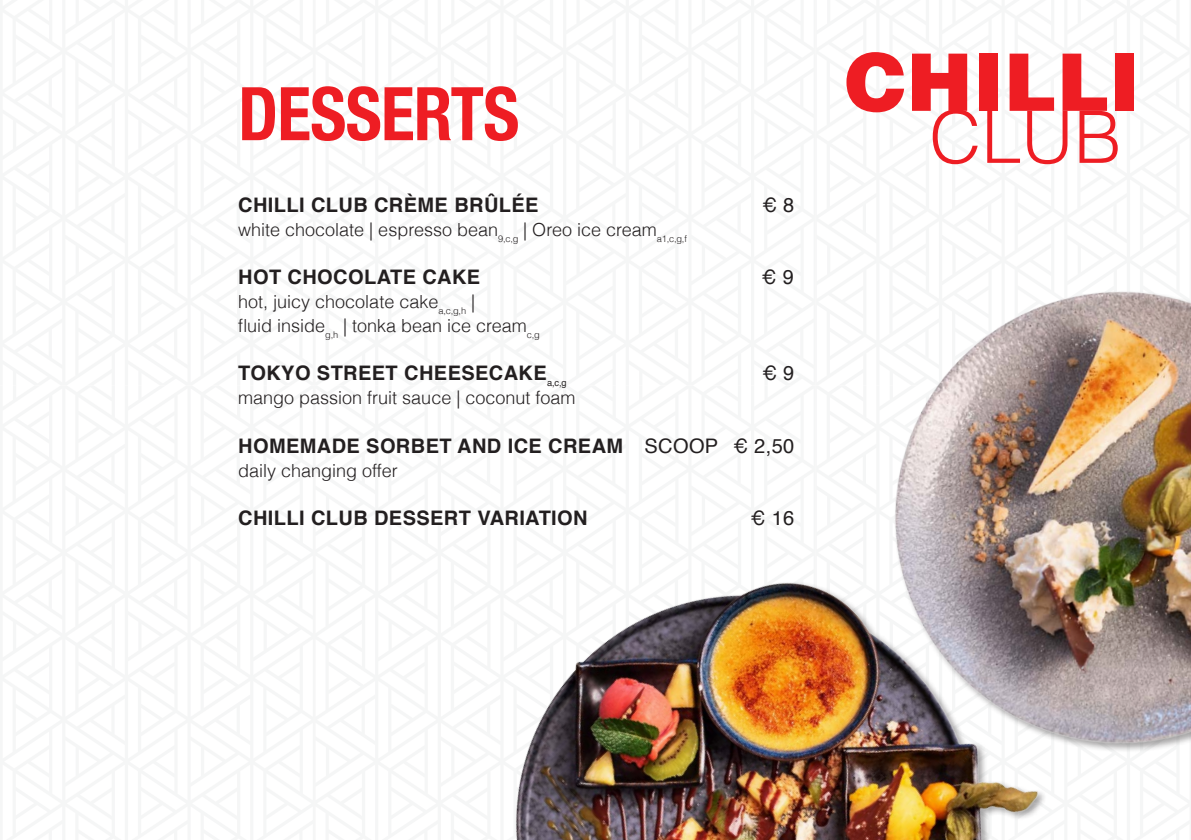
<style>
.page{position:relative;width:1191px;height:840px;background:#fff}
.page>*{position:absolute;margin:0;border:0;box-sizing:border-box;transform-origin:0 0}
.Headline{font:700 condensed 74px "Helvetica Neue";letter-spacing:-.01em;color:#ee1d23;scale:.94 1}
.Subline{font:700 20px "Helvetica";letter-spacing:.02em;color:#231f20}
.Subline-2{font:20px "Helvetica";color:#231f20}
.Copy{font:300 18px "Helvetica";color:#231f20}
.s1{font-weight:400}
</style>
<div class="page">
<svg style="left:846px;top:52px;width:288px;height:113px"></svg>
<img style="left:925px;top:290px;width:266px;height:457px">
<img style="left:515px;top:406px;width:651px;height:433px">
<p class="Headline" style="left:238px;top:52px;width:301px">DESSERTS</p>
<p class="Subline" style="left:238px;top:189px;width:302px">CHILLI CLUB CRÈME BRÛLÉE</p>
<p class="Subline-2" style="left:762px;top:190px;width:34px">€ 8</p>
<p class="Copy" style="left:238px;top:215px;width:450px">white chocolate | espresso bean<sub>9,c,g</sub> | Oreo ice cream<sub>a1,c,g,f</sub></p>
<p class="Subline" style="left:238px;top:261px;width:243px">HOT CHOCOLATE CAKE</p>
<p class="Subline-2" style="left:761px;top:262px;width:34px">€ 9</p>
<p class="Copy" style="left:238px;top:287px;width:238px">hot, juicy chocolate cake<sub>a,c,g,h</sub> |</p>
<p class="Copy" style="left:238px;top:311px;width:303px">fluid inside<sub>g,h</sub> | tonka bean ice cream<sub>c,g</sub></p>
<p class="Subline" style="left:238px;top:357px;width:330px">TOKYO STREET CHEESECAKE<sub>a,c,g</sub></p>
<p class="Subline-2" style="left:762px;top:358px;width:34px">€ 9</p>
<p class="Copy" style="left:238px;top:383px;width:339px">mango passion fruit sauce | coconut foam</p>
<p class="Subline" style="left:238px;top:429px;width:558px">HOMEMADE SORBET AND ICE CREAM <span class="s1">SCOOP € 2,50</span></p>
<p class="Copy" style="left:238px;top:455px;width:161px">daily changing offer</p>
<p class="Subline" style="left:238px;top:501px;width:351px">CHILLI CLUB DESSERT VARIATION</p>
<p class="Subline-2" style="left:750px;top:502px;width:45px">€ 16</p>
</div>
